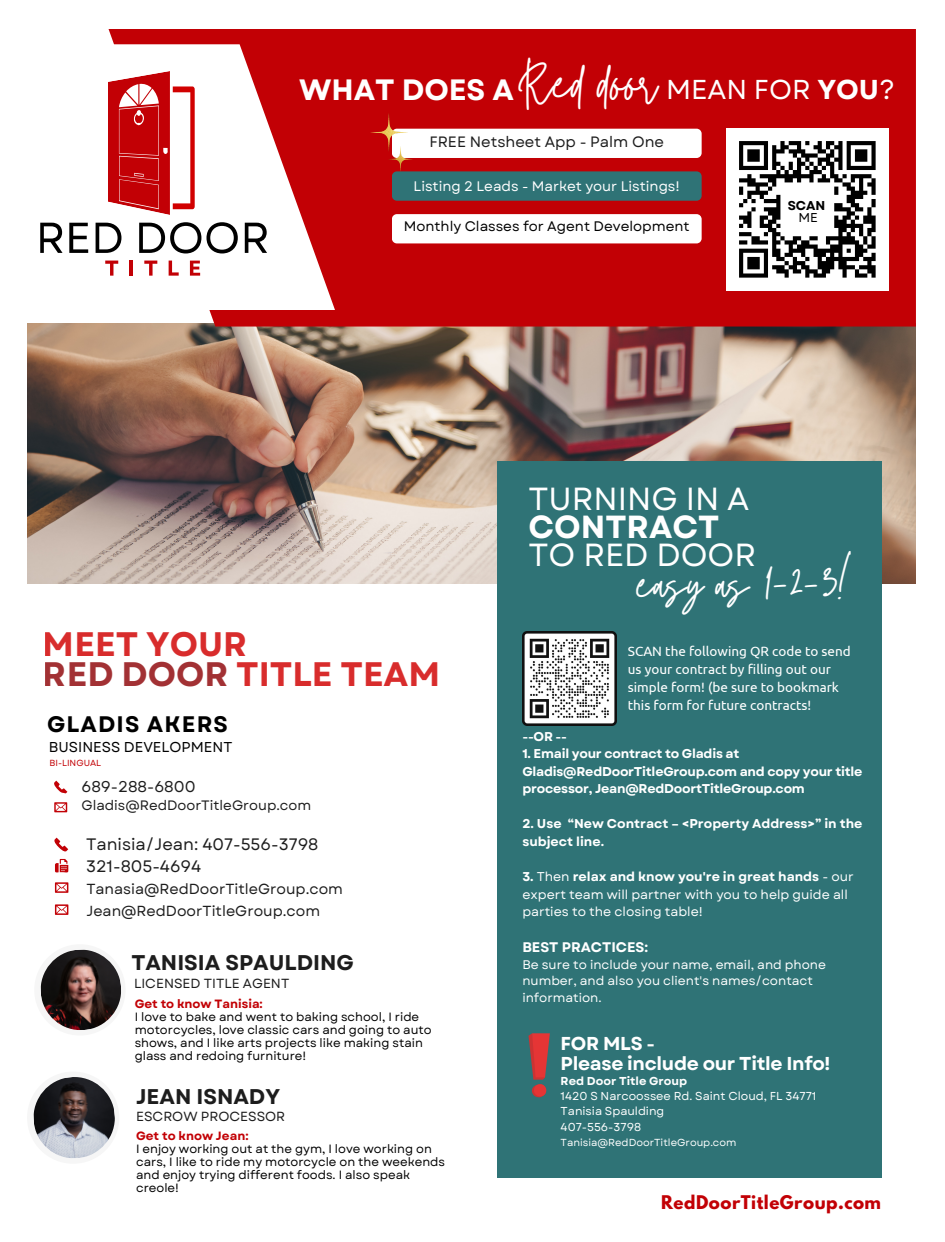
<style>
.page{position:relative;width:945px;height:1242px;background:#fff}
.page>*{position:absolute;margin:0;border:0;box-sizing:border-box;transform-origin:0 0}
.t1{font:48.6px "Twister";letter-spacing:.01em;color:#fff}
.t2{font:44.4px "Twister";letter-spacing:.01em;color:#fff}
.t3{font:700 34.05px/30.3px "Garet";color:#d10000}
.t4{font:31.95px "Garet";color:#fff}
.t5{font:700 31.95px "Garet";color:#fff}
.t6{font:700 29.4px "Garet";color:#fff}
.t7{font:27.3px "Garet";color:#fff}
.t8{font:700 22.5px "Garet";letter-spacing:.05em;color:#000}
.t9{font:700 21.3px "Garet";color:#1d1d1d}
.t10{font:700 18.6px "Garet";letter-spacing:-.015em;color:#fff}
.t11{font:700 16.65px "League Spartan";letter-spacing:.03em;color:#c20005}
.t12{font:16.5px "Garet";color:#1d1d1d}
.t13{font:15.6px "Garet";color:#1d1d1d}
.t14{font:15px "Garet";color:#1d1d1d}
.t15{font:14.55px "Garet";color:#1d1d1d}
.t16{font:14.25px "Garet";color:#000}
.t17{font:700 13.95px "Garet";color:#fff}
.t18{font:13.8px "Garet";color:#fff}
.t19{font:13.8px "Garet";color:#000}
.t20{font:13.65px "Garet";color:#1d1d1d}
.t21{font:13.5px/18px "Ubuntu";color:#fff}
.t22{font:13.2px "Garet";color:#1d1d1d}
.t23{font:700 12.75px/17.5px "Garet";letter-spacing:-.015em;color:#fff}
.t24{font:12.75px/17.5px "Garet";color:#fff}
.t25{font:700 12.75px "Garet";color:#000}
.t26{font:12.75px "Garet";color:#000}
.t27{font:12.45px/16.6px "Garet";color:#fff}
.t28{font:12px/13px "Garet";color:#000}
.t29{font:700 12px "Garet";color:#c20005}
.t30{font:11.55px "Garet";color:#fff}
.t31{font:700 11.55px "Garet";color:#fff}
.t32{font:10.2px "Garet";color:#fff}
.t33{font:8.85px "Garet";color:#c20005}
.s1{font-weight:700}
.s2{color:#8f070a}
</style>
<div class="page">
<img style="left:27px;top:324px;width:889px;height:259px">
<div style="left:109px;top:29px;width:807px;height:298px;background:#c20005"></div>
<div style="left:498px;top:462px;width:384px;height:716px;background:#2f7376"></div>
<svg style="left:40px;top:44px;width:295px;height:266px"></svg>
<svg style="left:40px;top:223px;width:23px;height:30px"></svg>
<svg style="left:69px;top:223px;width:19px;height:30px"></svg>
<svg style="left:96px;top:223px;width:25px;height:30px"></svg>
<svg style="left:139px;top:222px;width:62px;height:31px"></svg>
<svg style="left:207px;top:222px;width:31px;height:31px"></svg>
<svg style="left:245px;top:223px;width:22px;height:30px"></svg>
<svg style="left:108px;top:71px;width:87px;height:144px"></svg>
<svg style="left:105px;top:261px;width:13px;height:15px"></svg>
<hr style="left:130px;top:261px;width:3px;height:15px;background:#c20005">
<svg style="left:144px;top:261px;width:13px;height:15px"></svg>
<svg style="left:169px;top:261px;width:10px;height:15px"></svg>
<svg style="left:190px;top:261px;width:10px;height:15px"></svg>
<div style="left:27px;top:1072px;width:92px;height:92px;background:#f6f6f6;border-radius:50%"></div>
<img style="left:33px;top:1077px;width:82px;height:81px">
<svg style="left:54px;top:780px;width:14px;height:33px"></svg>
<img style="left:726px;top:129px;width:162px;height:161px">
<div style="left:787px;top:190px;width:41px;height:39px;background:#fff"></div>
<div style="left:392px;top:129px;width:310px;height:29px;background:#fff;border-radius:5px"></div>
<div style="left:392px;top:171px;width:310px;height:30px;background:#2f7376;border-radius:5px"></div>
<div style="left:392px;top:214px;width:310px;height:29px;background:#fff;border-radius:5px"></div>
<div style="left:34px;top:944px;width:92px;height:92px;background:#f6f6f6;border-radius:50%"></div>
<img style="left:40px;top:949px;width:81px;height:81px">
<svg style="left:528px;top:1033px;width:22px;height:64px"></svg>
<svg style="left:54px;top:837px;width:15px;height:78px"></svg>
<img style="left:370px;top:114px;width:43px;height:57px">
<img style="left:522px;top:631px;width:95px;height:95px">
<p class="t1" style="left:517px;top:49px;width:143px">Red door</p>
<p class="t6" style="left:299px;top:69px;width:216px">WHAT DOES A</p>
<p class="t7" style="left:666px;top:69px;width:231px">MEAN FOR <span class="s1">YOU</span>?</p>
<p class="t14" style="left:429px;top:131px;width:236px">FREE Netsheet App - Palm One</p>
<p class="t18" style="left:414px;top:176px;width:268px">Listing 2 Leads - Market your Listings!</p>
<p class="t19" style="left:404px;top:216px;width:287px">Monthly Classes for Agent Development</p>
<p class="t25" style="left:788px;top:197px;width:39px">SCAN</p>
<p class="t26" style="left:798px;top:209px;width:21px">ME</p>
<h3 class="t3" style="left:43px;top:629px;width:399px">MEET YOUR<br><span class="s2">RED DOOR</span> TITLE TEAM</h3>
<p class="t8" style="left:47px;top:708px;width:182px">GLADIS AKERS</p>
<p class="t16" style="left:49px;top:737px;width:185px">BUSINESS DEVELOPMENT</p>
<p class="t13" style="left:81px;top:775px;width:116px">689-288-6800</p>
<p class="t20" style="left:81px;top:795px;width:231px">Gladis@RedDoorTitleGroup.com</p>
<p class="t33" style="left:50px;top:757px;width:53px">BI-LINGUAL</p>
<p class="t12" style="left:86px;top:832px;width:234px">Tanisia/Jean: 407-556-3798</p>
<p class="t12" style="left:86px;top:854px;width:117px">321-805-4694</p>
<p class="t15" style="left:86px;top:878px;width:258px">Tanasia@RedDoorTitleGroup.com</p>
<p class="t15" style="left:86px;top:900px;width:235px">Jean@RedDoorTitleGroup.com</p>
<p class="t9" style="left:131px;top:947px;width:224px">TANISIA SPAULDING</p>
<p class="t22" style="left:134px;top:974px;width:157px">LICENSED TITLE AGENT</p>
<p class="t29" style="left:135px;top:995px;width:130px">Get to know Tanisia:</p>
<p class="t28" style="left:135px;top:1010px;width:299px">I love to bake and went to baking school, I ride motorcycles, love classic cars and going to auto shows, and I like arts projects like making stain glass and redoing furniture!</p>
<p class="t9" style="left:136px;top:1081px;width:146px">JEAN ISNADY</p>
<p class="t22" style="left:136px;top:1107px;width:151px">ESCROW PROCESSOR</p>
<p class="t29" style="left:136px;top:1127px;width:114px">Get to know Jean:</p>
<p class="t28" style="left:136px;top:1143px;width:311px">I enjoy working out at the gym, I love working on cars, I like to ride my motorcycle on the weekends and enjoy trying different foods. I also speak creole!</p>
<p class="t4" style="left:528px;top:476px;width:222px">TURNING IN A</p>
<p class="t5" style="left:528px;top:504px;width:192px">CONTRACT</p>
<p class="t4" style="left:528px;top:532px;width:229px">TO RED DOOR</p>
<p class="t2" style="left:638px;top:553px;width:208px">easy as 1-2-3!</p>
<p class="t21" style="left:628px;top:642px;width:225px">SCAN the following QR code to send us your contract by filling out our simple form! (be sure to bookmark this form for future contracts!</p>
<p class="t23" style="left:522px;top:728px;width:46px">--OR --</p>
<p class="t23" style="left:522px;top:745px;width:342px">1. Email your contract to Gladis at<br>Gladis@RedDoorTitleGroup.com and copy your title processor, Jean@RedDoortTitleGroup.com</p>
<p class="t23" style="left:522px;top:815px;width:342px">2. Use “New Contract – &lt;Property Address&gt;” in the subject line.</p>
<p class="t24" style="left:522px;top:868px;width:333px"><span class="s1">3.</span> Then <span class="s1">relax and know you're in great hands</span> - our expert team will partner with you to help guide all parties to the closing table!</p>
<p class="t17" style="left:522px;top:937px;width:127px">BEST PRACTICES:</p>
<p class="t27" style="left:522px;top:956px;width:305px">Be sure to include your name, email, and phone number, and also you client's names/contact information.</p>
<p class="t10" style="left:561px;top:1030px;width:96px">FOR MLS -</p>
<p class="t10" style="left:561px;top:1051px;width:271px">Please include our Title Info!</p>
<p class="t31" style="left:561px;top:1073px;width:128px">Red Door Title Group</p>
<p class="t30" style="left:561px;top:1088px;width:257px">1420 S Narcoossee Rd. Saint Cloud, FL 34771</p>
<p class="t30" style="left:561px;top:1103px;width:105px">Tanisia Spaulding</p>
<p class="t30" style="left:561px;top:1118px;width:82px">407-556-3798</p>
<p class="t32" style="left:561px;top:1135px;width:177px">Tanisia@RedDoorTitleGroup.com</p>
<p class="t11" style="left:661px;top:1194px;width:221px">RedDoorTitleGroup.com</p>
</div>
